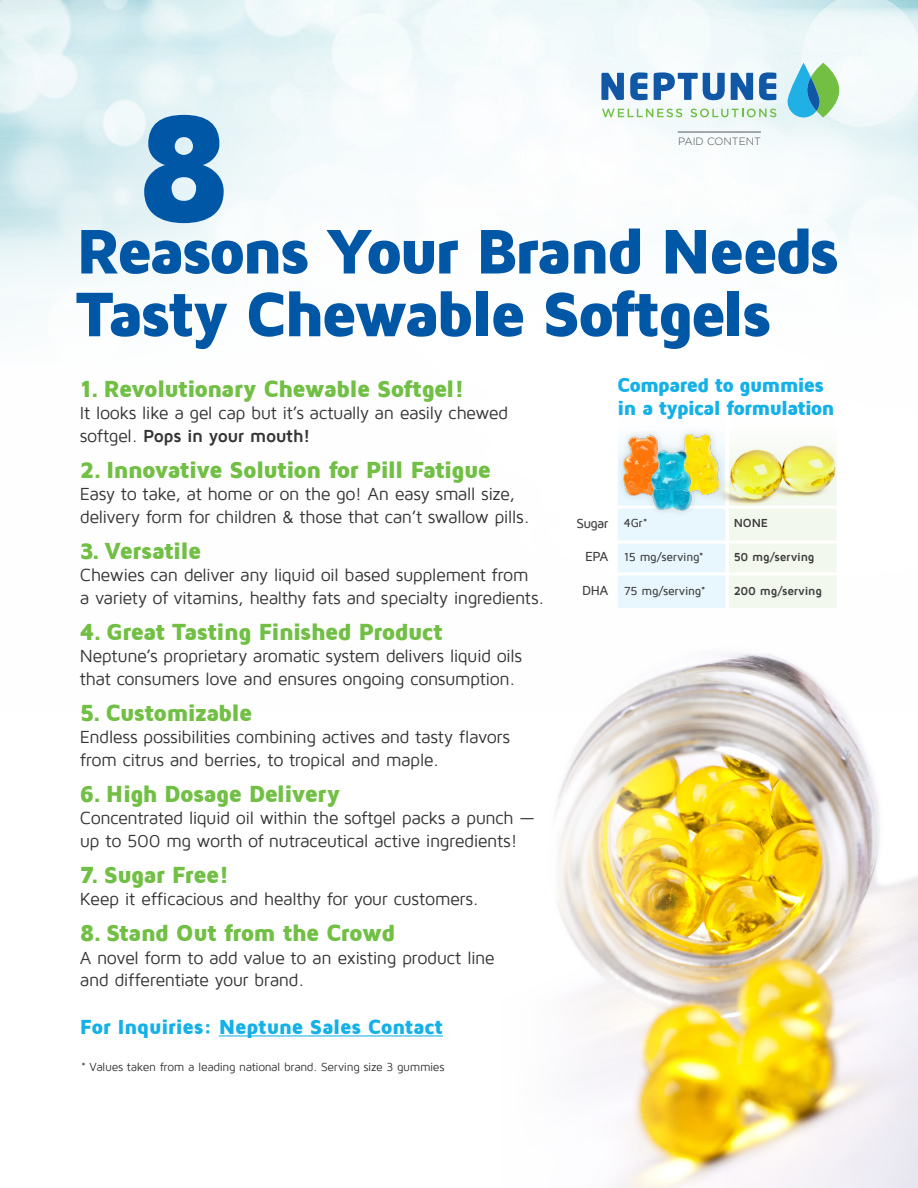
<style>
.page{position:relative;width:918px;height:1188px;background:#fff}
.page>*{position:absolute;margin:0;border:0;box-sizing:border-box;transform-origin:0 0}
.t1{font:900 158.25px "Maven Pro";color:#0057a6}
.t2{font:900 65.25px/62.7px "Maven Pro";letter-spacing:-.065em;color:#0057a6}
.t3{font:900 24px "Maven Pro";letter-spacing:-.045em;color:#71bf44}
.t4{font:900 21px "Maven Pro";letter-spacing:-.03em;color:#14b0e8}
.t5{font:900 20.55px/23.1px "Maven Pro";letter-spacing:-.055em;color:#14b0e8}
.t6{font:18px/22.5px "Maven Pro";letter-spacing:-.03em;color:#363536}
.t7{font:500 13.5px "Maven Pro";letter-spacing:-.05em;color:#3e3e3f}
.t8{font:12px "Maven Pro";letter-spacing:-.03em;color:#363536}
.t9{font:500 12px "Maven Pro";letter-spacing:-.025em;color:#3e3e3f}
.t10{font:700 12px "Maven Pro";letter-spacing:-.025em;color:#3e3e3f}
.t11{font:300 10.5px "Gotham";color:#4b4c4d}
.s1{font-weight:700}
</style>
<div class="page">
<img style="left:555px;top:711px;width:363px;height:477px">
<img style="left:0;top:0;width:918px;height:711px">
<hr style="left:219px;top:1035px;width:224px;height:1px;background:#14b0e8">
<svg style="left:618px;top:414px;width:219px;height:194px"></svg>
<hr style="left:606px;top:506px;width:273px;height:3px;background:#fff">
<hr style="left:606px;top:541px;width:273px;height:3px;background:#fff">
<hr style="left:606px;top:572px;width:273px;height:3px;background:#fff">
<img style="left:707px;top:425px;width:144px;height:93px">
<div style="left:616px;top:427px;width:110px;height:91px;background:#e8f6fd"></div>
<img style="left:605px;top:426px;width:126px;height:90px">
<svg style="left:601px;top:73px;width:23px;height:27px"></svg>
<svg style="left:630px;top:72px;width:18px;height:28px"></svg>
<svg style="left:654px;top:72px;width:71px;height:28px"></svg>
<svg style="left:731px;top:73px;width:22px;height:27px"></svg>
<svg style="left:759px;top:72px;width:17px;height:28px"></svg>
<svg style="left:602px;top:109px;width:80px;height:8px"></svg>
<svg style="left:690px;top:109px;width:86px;height:8px"></svg>
<svg style="left:788px;top:63px;width:51px;height:54px"></svg>
<hr style="left:678px;top:132px;width:83px;height:1px;background:#57585a">
<h1 class="t1" style="left:135px;top:83px;width:99px">8</h1>
<p class="t11" style="left:678px;top:136px;width:84px">PAID CONTENT</p>
<h2 class="t2" style="left:76px;top:220px;width:765px">Reasons Your Brand Needs<br>Tasty Chewable Softgels</h2>
<h3 class="t3" style="left:80px;top:376px;width:386px">1. Revolutionary Chewable Softgel!</h3>
<p class="t6" style="left:80px;top:402px;width:430px">It looks like a gel cap but it’s actually an easily chewed softgel. <span class="s1">Pops in your mouth!</span></p>
<h3 class="t3" style="left:80px;top:457px;width:413px">2. Innovative Solution for Pill Fatigue</h3>
<p class="t6" style="left:80px;top:483px;width:451px">Easy to take, at home or on the go! An easy small size, delivery form for children &amp; those that can’t swallow pills.</p>
<h3 class="t3" style="left:80px;top:538px;width:123px">3. Versatile</h3>
<p class="t6" style="left:80px;top:564px;width:466px">Chewies can deliver any liquid oil based supplement from<br>a variety of vitamins, healthy fats and specialty ingredients.</p>
<h3 class="t3" style="left:80px;top:619px;width:364px">4. Great Tasting Finished Product</h3>
<p class="t6" style="left:80px;top:645px;width:444px">Neptune’s proprietary aromatic system delivers liquid oils that consumers love and ensures ongoing consumption.</p>
<h3 class="t3" style="left:80px;top:700px;width:174px">5. Customizable</h3>
<p class="t6" style="left:80px;top:726px;width:432px">Endless possibilities combining actives and tasty flavors from citrus and berries, to tropical and maple.</p>
<h3 class="t3" style="left:80px;top:781px;width:262px">6. High Dosage Delivery</h3>
<p class="t6" style="left:80px;top:807px;width:457px">Concentrated liquid oil within the softgel packs a punch — up to 500 mg worth of nutraceutical active ingredients!</p>
<h3 class="t3" style="left:80px;top:862px;width:151px">7. Sugar Free!</h3>
<p class="t6" style="left:80px;top:888px;width:400px">Keep it efficacious and healthy for your customers.</p>
<h3 class="t3" style="left:80px;top:920px;width:317px">8. Stand Out from the Crowd</h3>
<p class="t6" style="left:80px;top:947px;width:417px">A novel form to add value to an existing product line and differentiate your brand.</p>
<p class="t4" style="left:80px;top:1016px;width:365px">For Inquiries: Neptune Sales Contact</p>
<p class="t8" style="left:81px;top:1060px;width:365px">* Values taken from a leading national brand. Serving size 3 gummies</p>
<p class="t5" style="left:617px;top:374px;width:219px">Compared to gummies in a typical formulation</p>
<p class="t7" style="left:577px;top:516px;width:33px">Sugar</p>
<p class="t7" style="left:585px;top:550px;width:25px">EPA</p>
<p class="t7" style="left:582px;top:583px;width:28px">DHA</p>
<p class="t9" style="left:624px;top:516px;width:26px">4Gr*</p>
<p class="t9" style="left:624px;top:550px;width:82px">15 mg/serving*</p>
<p class="t9" style="left:624px;top:584px;width:84px">75 mg/serving*</p>
<p class="t10" style="left:734px;top:516px;width:36px">NONE</p>
<p class="t10" style="left:734px;top:550px;width:82px">50 mg/serving</p>
<p class="t10" style="left:734px;top:584px;width:90px">200 mg/serving</p>
</div>
